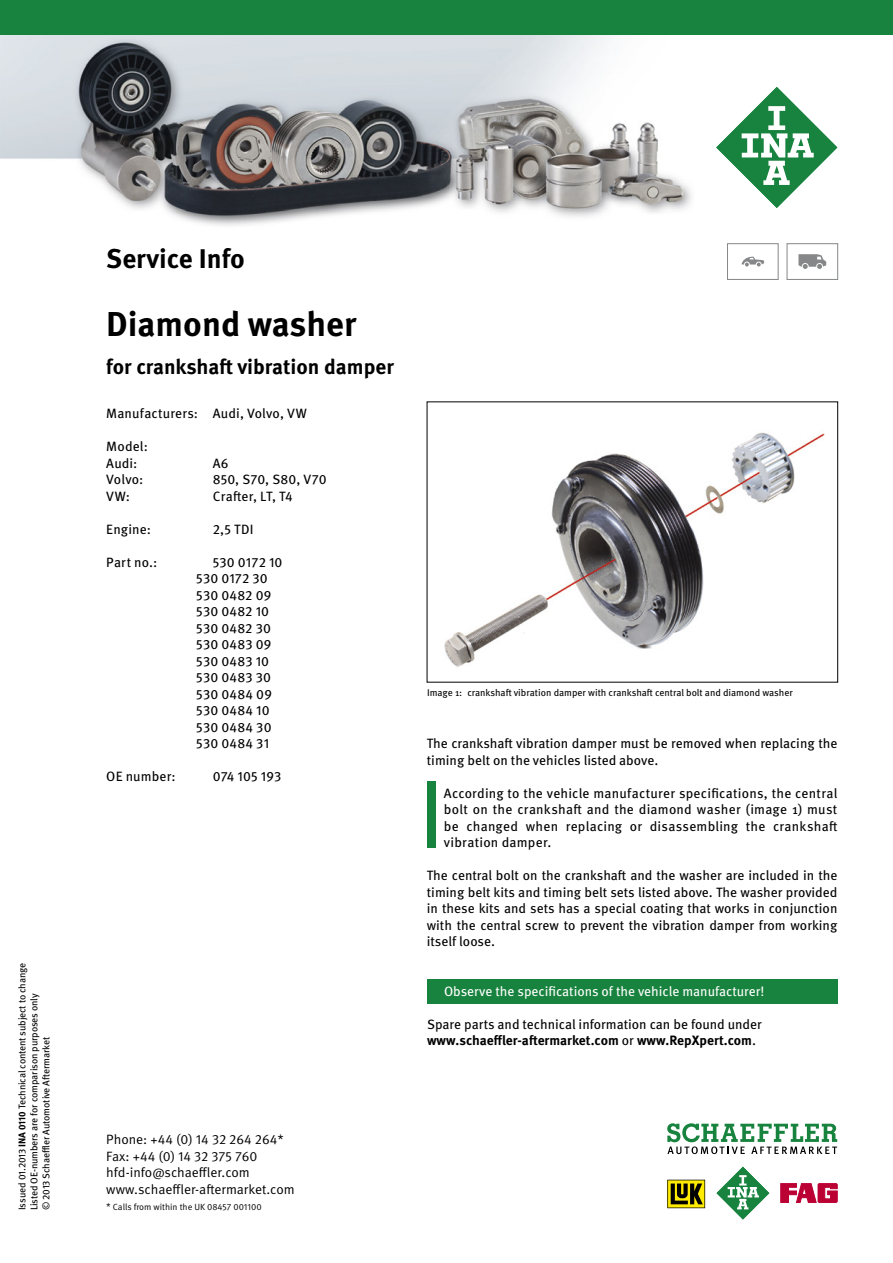
<style>
.page{position:relative;width:893px;height:1263px;background:#fff}
.page>*{position:absolute;margin:0;border:0;box-sizing:border-box;transform-origin:0 0}
.t1{font:700 34.5px "Meta Pro";color:#000}
.t2{font:700 27px "Meta Pro";color:#000}
.t3{font:700 21px "Meta Pro";color:#000}
.t4{font:13.5px/16.5px "Meta Pro";letter-spacing:.005em;color:#000}
.t5{font:13.5px/16.5px "Meta Pro Norm";color:#000}
.t6{font:13.5px "Meta Pro";color:#fff}
.t7{font:9.75px/12px "Meta Pro";letter-spacing:-.01em;color:#000}
.t8{font:9px "Meta Pro Norm";color:#000}
.s1{font-weight:700}
.s2{font-size:9.75px}
</style>
<div class="page">
<div style="left:427px;top:781px;width:8px;height:66px;background:#18833e"></div>
<img style="left:444px;top:432px;width:381px;height:236px">
<div style="left:427px;top:979px;width:411px;height:25px;background:#18833e"></div>
<div style="left:727px;top:243px;width:51px;height:37px;border:1px solid #868788"></div>
<svg style="left:742px;top:257px;width:22px;height:9px"></svg>
<div style="left:787px;top:243px;width:51px;height:37px;border:1px solid #868788"></div>
<svg style="left:798px;top:254px;width:28px;height:15px"></svg>
<img style="left:0;top:34px;width:893px;height:192px">
<svg style="left:667px;top:1180px;width:38px;height:28px"></svg>
<svg style="left:781px;top:1183px;width:56px;height:19px"></svg>
<svg style="left:716px;top:1166px;width:54px;height:54px"></svg>
<svg style="left:667px;top:1123px;width:170px;height:31px"></svg>
<svg style="left:715px;top:85px;width:124px;height:124px"></svg>
<div style="left:0;top:0;width:893px;height:34px;background:#18833e"></div>
<p class="t7" style="left:15px;top:1210px;width:249px;rotate:-90deg">Issued 01.2013 <span class="s1">INA 0110</span> Technical content subject to change<br>Listed OE-numbers are for comparison purposes only<br>© 2013 Schaeffler Automotive Aftermarket</p>
<h2 class="t2" style="left:106px;top:238px;width:140px">Service Info</h2>
<h1 class="t1" style="left:106px;top:297px;width:252px">Diamond washer</h1>
<h3 class="t3" style="left:106px;top:350px;width:289px">for crankshaft vibration damper</h3>
<p class="t4" style="left:106px;top:404px;width:202px">Manufacturers: Audi, Volvo, VW</p>
<p class="t4" style="left:106px;top:437px;width:43px">Model:<br>Audi:</p>
<p class="t4" style="left:213px;top:454px;width:17px">A6</p>
<p class="t4" style="left:106px;top:470px;width:39px">Volvo:</p>
<p class="t4" style="left:213px;top:470px;width:115px">850, S70, S80, V70</p>
<p class="t4" style="left:106px;top:487px;width:25px">VW:</p>
<p class="t4" style="left:213px;top:487px;width:82px">Crafter, LT, T4</p>
<p class="t4" style="left:106px;top:520px;width:46px">Engine:</p>
<p class="t4" style="left:213px;top:520px;width:42px">2,5 TDI</p>
<p class="t4" style="left:106px;top:553px;width:53px">Part no.:</p>
<p class="t4" style="left:196px;top:553px;width:88px;text-indent:16px">530 0172 10<br>530 0172 30<br>530 0482 09<br>530 0482 10<br>530 0482 30<br>530 0483 09<br>530 0483 10<br>530 0483 30<br>530 0484 09<br>530 0484 10<br>530 0484 30<br>530 0484 31</p>
<p class="t4" style="left:106px;top:767px;width:71px">OE number:</p>
<p class="t4" style="left:213px;top:767px;width:70px">074 105 193</p>
<p class="t7" style="left:427px;top:686px;width:367px">Image 1: crankshaft vibration damper with crankshaft central bolt and diamond washer</p>
<p class="t4" style="left:427px;top:734px;width:412px">The crankshaft vibration damper must be removed when replacing the timing belt on the vehicles listed above.</p>
<p class="t4" style="left:444px;top:784px;width:395px;text-align:justify">According to the vehicle manufacturer specifications, the central bolt on the crankshaft and the diamond washer (image 1) must be changed when replacing or disassembling the crankshaft vibration damper.</p>
<p class="t4" style="left:427px;top:866px;width:412px;text-align:justify">The central bolt on the crankshaft and the washer are included in the timing belt kits and timing belt sets listed above. The washer provided in these kits and sets has a special coating that works in conjunction with the central screw to prevent the vibration damper from working itself loose.</p>
<p class="t6" style="left:444px;top:981px;width:322px">Observe the specifications of the vehicle manufacturer!</p>
<p class="t4" style="left:427px;top:1015px;width:336px">Spare parts and technical information can be found under <span class="s1">www.schaeffler-aftermarket.com</span> or <span class="s1">www.RepXpert.com</span>.</p>
<p class="t5" style="left:106px;top:1130px;width:190px">Phone: +44 (0) 14 32 264 264*<br>Fax: +44 (0) 14 32 375 760 hfd-info@schaeffler.com www.schaeffler-aftermarket.com</p>
<p class="t8" style="left:106px;top:1200px;width:157px"><span class="s2">*</span> Calls from within the UK 08457 001100</p>
</div>
